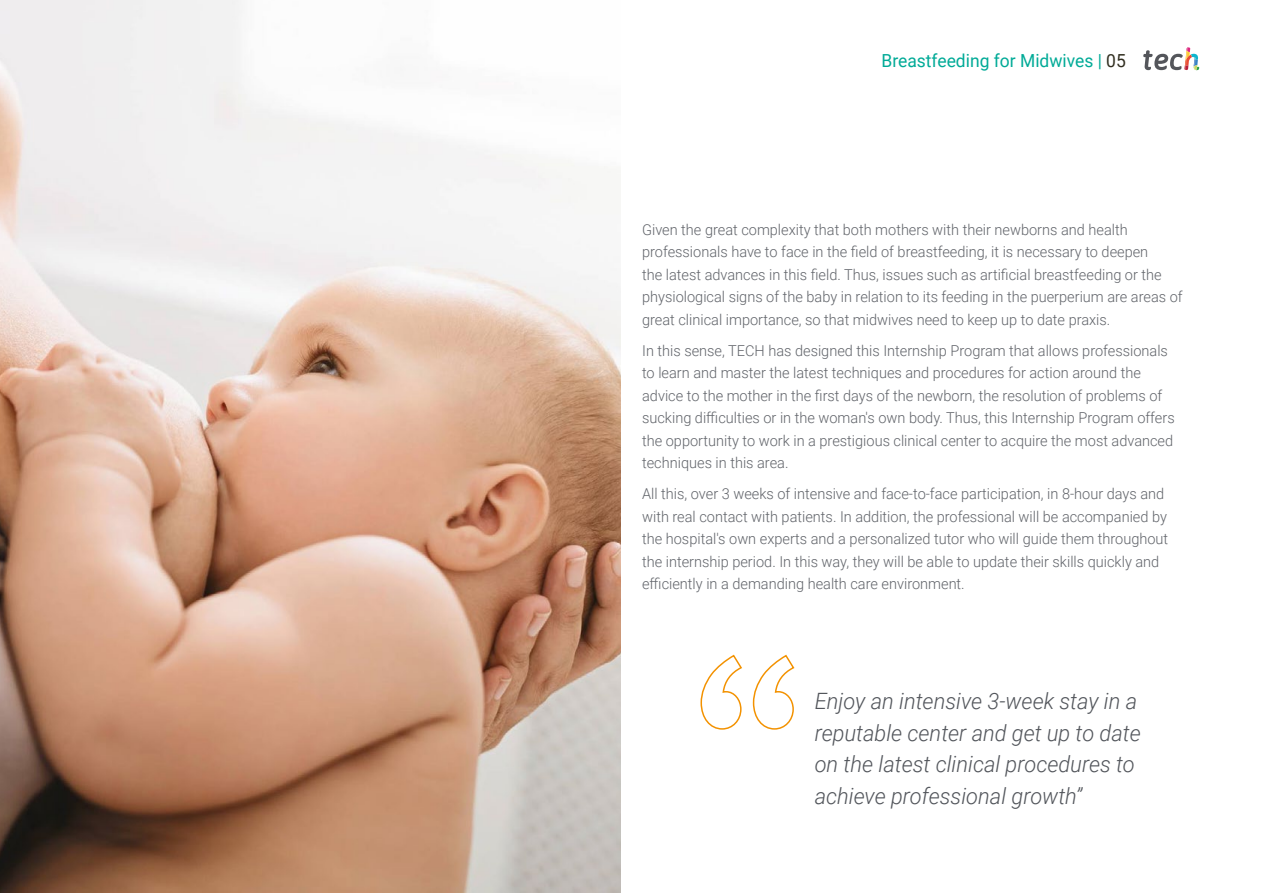
<style>
.page{position:relative;width:1263px;height:893px;background:#fff}
.page>*{position:absolute;margin:0;border:0;box-sizing:border-box;transform-origin:0 0}
.t1{font:italic 300 22.5px/31.5px "Roboto";color:#52555b}
.t2{font:18px "Roboto";color:#00aa97}
.t3{font:300 15px/22.5px "Roboto";color:#61646a}
.s1{color:#312e20}
</style>
<div class="page">
<svg style="left:700px;top:654px;width:95px;height:76px"></svg>
<img style="left:0;top:0;width:621px;height:893px">
<svg style="left:1143px;top:47px;width:56px;height:24px"></svg>
<p class="t2" style="left:881px;top:48px;width:246px">Breastfeeding for Midwives | <span class="s1">05</span></p>
<p class="t3" style="left:642px;top:217px;width:542px">Given the great complexity that both mothers with their newborns and health professionals have to face in the field of breastfeeding, it is necessary to deepen<br>the latest advances in this field. Thus, issues such as artificial breastfeeding or the physiological signs of the baby in relation to its feeding in the puerperium are areas of great clinical importance, so that midwives need to keep up to date praxis.</p>
<p class="t3" style="left:642px;top:338px;width:534px">In this sense, TECH has designed this Internship Program that allows professionals to learn and master the latest techniques and procedures for action around the advice to the mother in the first days of the newborn, the resolution of problems of sucking difficulties or in the woman's own body. Thus, this Internship Program offers the opportunity to work in a prestigious clinical center to acquire the most advanced techniques in this area.</p>
<p class="t3" style="left:642px;top:482px;width:528px">All this, over 3 weeks of intensive and face-to-face participation, in 8-hour days and with real contact with patients. In addition, the professional will be accompanied by the hospital's own experts and a personalized tutor who will guide them throughout the internship period. In this way, they will be able to update their skills quickly and efficiently in a demanding health care environment.</p>
<h1 class="t1" style="left:815px;top:685px;width:328px">Enjoy an intensive 3-week stay in a reputable center and get up to date on the latest clinical procedures to achieve professional growth”</h1>
</div>
